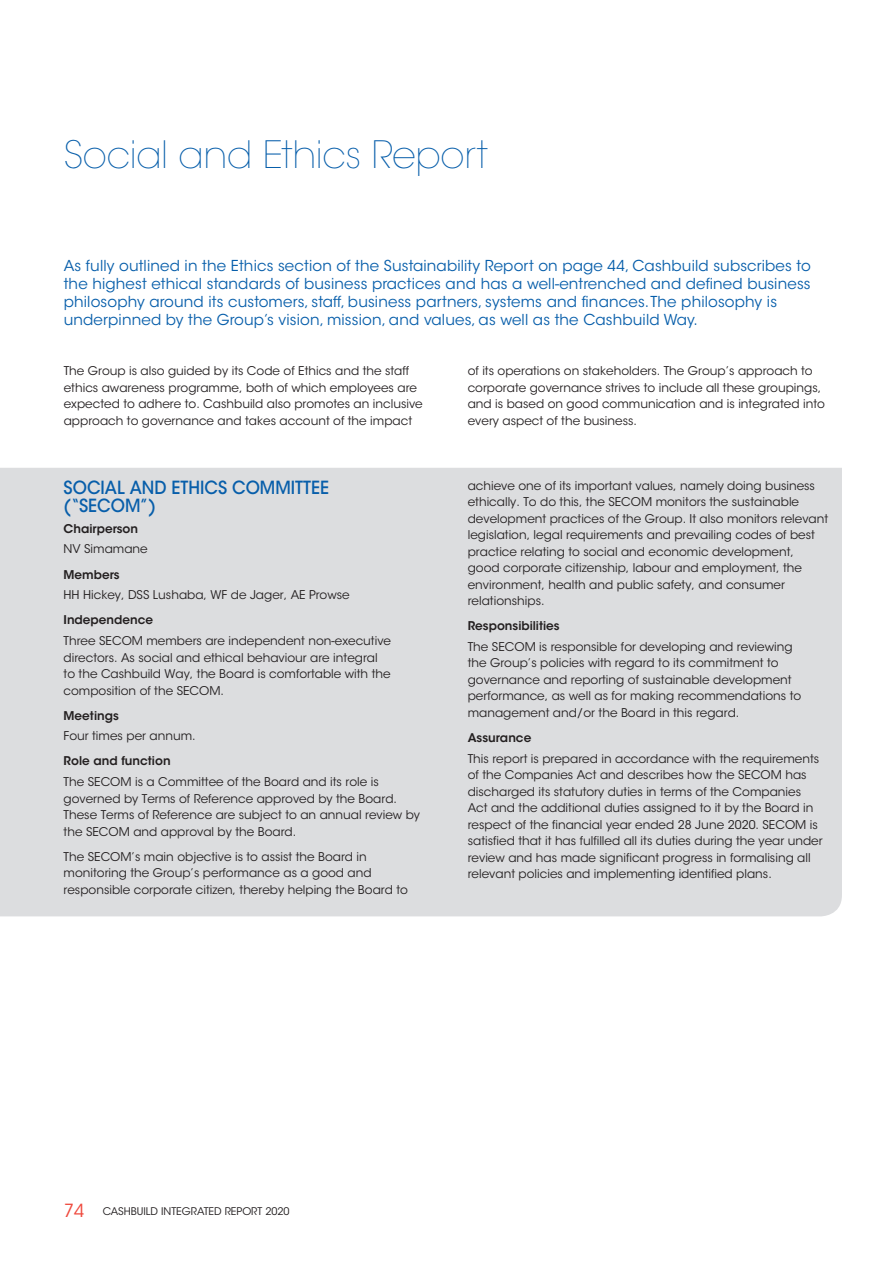
<style>
.page{position:relative;width:893px;height:1263px;background:#fff}
.page>*{position:absolute;margin:0;border:0;box-sizing:border-box;transform-origin:0 0}
.t1{font:200 37.5px "ITC Avant Garde Std";letter-spacing:-.01em;color:#075eaa}
.t2{font:500 18px/18px "ITC Avant Garde Std";color:#075eaa;scale:.93 1}
.t3{font:15px/18px "ITC Avant Garde Std";letter-spacing:.01em;color:#075eaa}
.t4{font:12px/16.5px "ITC Avant Garde Std";color:#231f20}
.t5{font:600 12px "ITC Avant Garde Std";color:#231f20}
.t6{font:10.5px "ITC Avant Garde Std";color:#231f20}
.s1{font-size:18px;color:#ef483c}
</style>
<div class="page">
<div style="left:0;top:468px;width:842px;height:448px;background:#dcdddf"></div>
<h1 class="t1" style="left:64px;top:133px;width:426px">Social and Ethics Report</h1>
<p class="t3" style="left:64px;top:256px;width:748px">As fully outlined in the Ethics section of the Sustainability Report on page 44, Cashbuild subscribes to the highest ethical standards of business practices and has a well-entrenched and defined business philosophy around its customers, staff, business partners, systems and finances. The philosophy is underpinned by the Group’s vision, mission, and values, as well as the Cashbuild Way.</p>
<p class="t4" style="left:64px;top:363px;width:361px">The Group is also guided by its Code of Ethics and the staff ethics awareness programme, both of which employees are expected to adhere to. Cashbuild also promotes an inclusive approach to governance and takes account of the impact</p>
<p class="t4" style="left:468px;top:363px;width:359px">of its operations on stakeholders. The Group’s approach to corporate governance strives to include all these groupings, and is based on good communication and is integrated into every aspect of the business.</p>
<h2 class="t2" style="left:64px;top:478px;width:287px">SOCIAL AND ETHICS COMMITTEE (“SECOM”)</h2>
<p class="t5" style="left:64px;top:521px;width:76px">Chairperson</p>
<p class="t4" style="left:64px;top:541px;width:86px">NV Simamane</p>
<p class="t5" style="left:64px;top:566px;width:58px">Members</p>
<p class="t4" style="left:64px;top:587px;width:288px">HH Hickey, DSS Lushaba, WF de Jager, AE Prowse</p>
<p class="t5" style="left:64px;top:612px;width:91px">Independence</p>
<p class="t4" style="left:64px;top:633px;width:329px">Three SECOM members are independent non-executive directors. As social and ethical behaviour are integral to the Cashbuild Way, the Board is comfortable with the composition of the SECOM.</p>
<p class="t5" style="left:64px;top:707px;width:57px">Meetings</p>
<p class="t4" style="left:64px;top:728px;width:134px">Four times per annum.</p>
<p class="t5" style="left:64px;top:753px;width:109px">Role and function</p>
<p class="t4" style="left:64px;top:774px;width:358px">The SECOM is a Committee of the Board and its role is governed by Terms of Reference approved by the Board.<br>These Terms of Reference are subject to an annual review by the SECOM and approval by the Board.</p>
<p class="t4" style="left:64px;top:848px;width:346px">The SECOM’s main objective is to assist the Board in monitoring the Group’s performance as a good and responsible corporate citizen, thereby helping the Board to</p>
<p class="t4" style="left:468px;top:477px;width:362px">achieve one of its important values, namely doing business ethically. To do this, the SECOM monitors the sustainable development practices of the Group. It also monitors relevant legislation, legal requirements and prevailing codes of best practice relating to social and economic development, good corporate citizenship, labour and employment, the environment, health and public safety, and consumer relationships.</p>
<p class="t5" style="left:468px;top:618px;width:93px">Responsibilities</p>
<p class="t4" style="left:468px;top:638px;width:335px">The SECOM is responsible for developing and reviewing the Group’s policies with regard to its commitment to governance and reporting of sustainable development performance, as well as for making recommendations to management and/or the Board in this regard.</p>
<p class="t5" style="left:468px;top:730px;width:65px">Assurance</p>
<p class="t4" style="left:468px;top:750px;width:356px">This report is prepared in accordance with the requirements of the Companies Act and describes how the SECOM has discharged its statutory duties in terms of the Companies Act and the additional duties assigned to it by the Board in respect of the financial year ended 28 June 2020. SECOM is satisfied that it has fulfilled all its duties during the year under review and has made significant progress in formalising all relevant policies and implementing identified plans.</p>
<p class="t6" style="left:64px;top:1205px;width:227px"><span class="s1">74</span> CASHBUILD INTEGRATED REPORT 2020</p>
</div>
